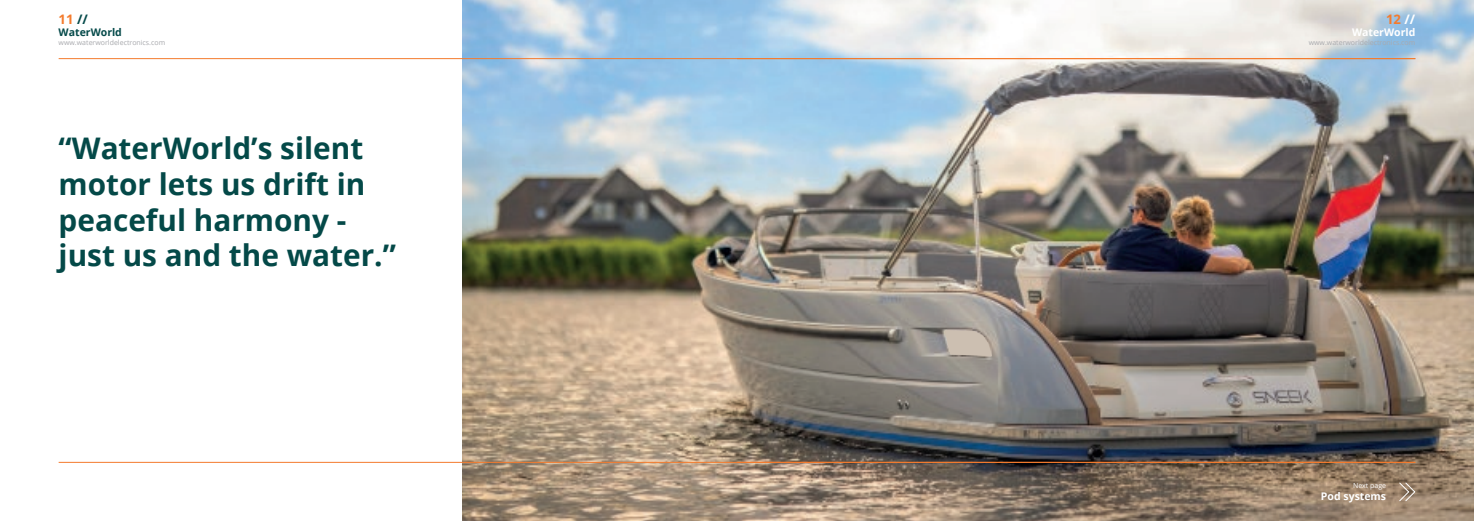
<style>
.page{position:relative;width:1474px;height:521px;background:#fff}
.page>*{position:absolute;margin:0;border:0;box-sizing:border-box;transform-origin:0 0}
.t1{font:700 29.75px/35.7px "Open Sans";color:#044948}
.t2{font:700 13.12px "Open Sans";color:#f47b2d}
.t3{font:700 10.5px "Open Sans";color:#fff}
.t4{font:700 10.5px "Open Sans";color:#044949}
.t5{font:7px "Open Sans";color:#a8a9ad}
.t6{font:7px "Open Sans";color:#fff}
.s1{color:#044949}
.s2{color:#fff}
</style>
<div class="page">
<img style="left:462px;top:0;width:1011px;height:521px">
<svg style="left:944px;top:330px;width:47px;height:26px"></svg>
<hr style="left:59px;top:58px;width:678px;height:1px;background:#f47b2d">
<hr style="left:59px;top:462px;width:678px;height:1px;background:#f47b2d">
<hr style="left:737px;top:58px;width:678px;height:1px;background:#f47b2d">
<hr style="left:737px;top:462px;width:678px;height:1px;background:#f47b2d">
<svg style="left:1398px;top:481px;width:17px;height:21px"></svg>
<p class="t2" style="left:59px;top:10px;width:31px">11 <span class="s1">//</span></p>
<p class="t4" style="left:59px;top:25px;width:65px">WaterWorld</p>
<p class="t5" style="left:59px;top:37px;width:108px">www.waterworldelectronics.com</p>
<p class="t1" style="left:59px;top:130px;width:339px">“WaterWorld’s silent motor lets us drift in peaceful harmony - just us and the water.”</p>
<p class="t2" style="left:1385px;top:10px;width:31px">12 <span class="s2">//</span></p>
<p class="t3" style="left:1351px;top:25px;width:65px">WaterWorld</p>
<p class="t5" style="left:1308px;top:37px;width:108px">www.waterworldelectronics.com</p>
<p class="t6" style="left:1352px;top:480px;width:35px">Next page</p>
<p class="t3" style="left:1320px;top:489px;width:67px">Pod systems</p>
</div>
